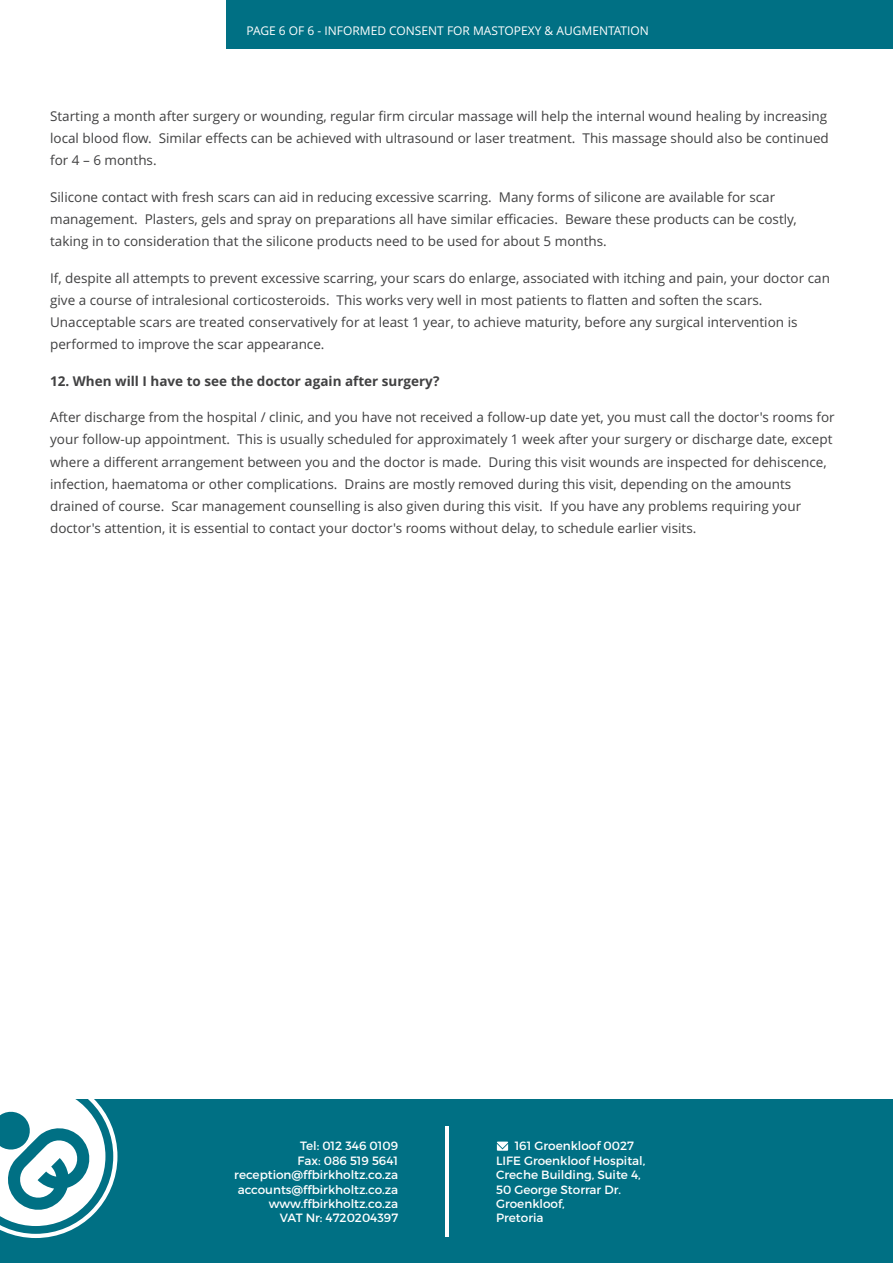
<style>
.page{position:relative;width:893px;height:1263px;background:#fff}
.page>*{position:absolute;margin:0;border:0;box-sizing:border-box;transform-origin:0 0}
.t1{font:13.5px/22px "Open Sans";color:#414142}
.t2{font:700 13.5px "Open Sans";color:#414142}
.t3{font:12px/14.4px "Montserrat";color:#fff}
.t4{font:12px "Open Sans";color:#fff}
</style>
<div class="page">
<div style="left:226px;top:0;width:667px;height:48px;background:#007084"></div>
<div style="left:0;top:1099px;width:893px;height:164px;background:#007084"></div>
<svg style="left:0;top:1099px;width:117px;height:139px"></svg>
<hr style="left:445px;top:1127px;width:3px;height:110px;background:#fff">
<svg style="left:497px;top:1141px;width:11px;height:10px"></svg>
<p class="t4" style="left:246px;top:26px;width:404px">PAGE 6 OF 6 - INFORMED CONSENT FOR MASTOPEXY &amp; AUGMENTATION</p>
<p class="t1" style="left:50px;top:106px;width:780px;text-align:justify">Starting a month after surgery or wounding, regular firm circular massage will help the internal wound healing by increasing local blood flow. Similar effects can be achieved with ultrasound or laser treatment. This massage should also be continued for 4 – 6 months.</p>
<p class="t1" style="left:50px;top:187px;width:748px">Silicone contact with fresh scars can aid in reducing excessive scarring. Many forms of silicone are available for scar management. Plasters, gels and spray on preparations all have similar efficacies. Beware these products can be costly, taking in to consideration that the silicone products need to be used for about 5 months.</p>
<p class="t1" style="left:50px;top:268px;width:781px">If, despite all attempts to prevent excessive scarring, your scars do enlarge, associated with itching and pain, your doctor can give a course of intralesional corticosteroids. This works very well in most patients to flatten and soften the scars.<br>Unacceptable scars are treated conservatively for at least 1 year, to achieve maturity, before any surgical intervention is performed to improve the scar appearance.</p>
<p class="t2" style="left:50px;top:375px;width:391px">12. When will I have to see the doctor again after surgery?</p>
<p class="t1" style="left:50px;top:408px;width:786px">After discharge from the hospital / clinic, and you have not received a follow-up date yet, you must call the doctor's rooms for your follow-up appointment. This is usually scheduled for approximately 1 week after your surgery or discharge date, except where a different arrangement between you and the doctor is made. During this visit wounds are inspected for dehiscence, infection, haematoma or other complications. Drains are mostly removed during this visit, depending on the amounts drained of course. Scar management counselling is also given during this visit. If you have any problems requiring your doctor's attention, it is essential to contact your doctor's rooms without delay, to schedule earlier visits.</p>
<p class="t3" style="left:234px;top:1139px;width:165px;text-align:right">Tel: 012 346 0109<br>Fax: 086 519 5641 reception@ffbirkholtz.co.za accounts@ffbirkholtz.co.za www.ffbirkholtz.co.za<br>VAT Nr: 4720204397</p>
<p class="t3" style="left:496px;top:1139px;width:151px;text-indent:19px">161 Groenkloof 0027<br>LIFE Groenkloof Hospital,<br>Creche Building, Suite 4,<br>50 George Storrar Dr.<br>Groenkloof,<br>Pretoria</p>
</div>
